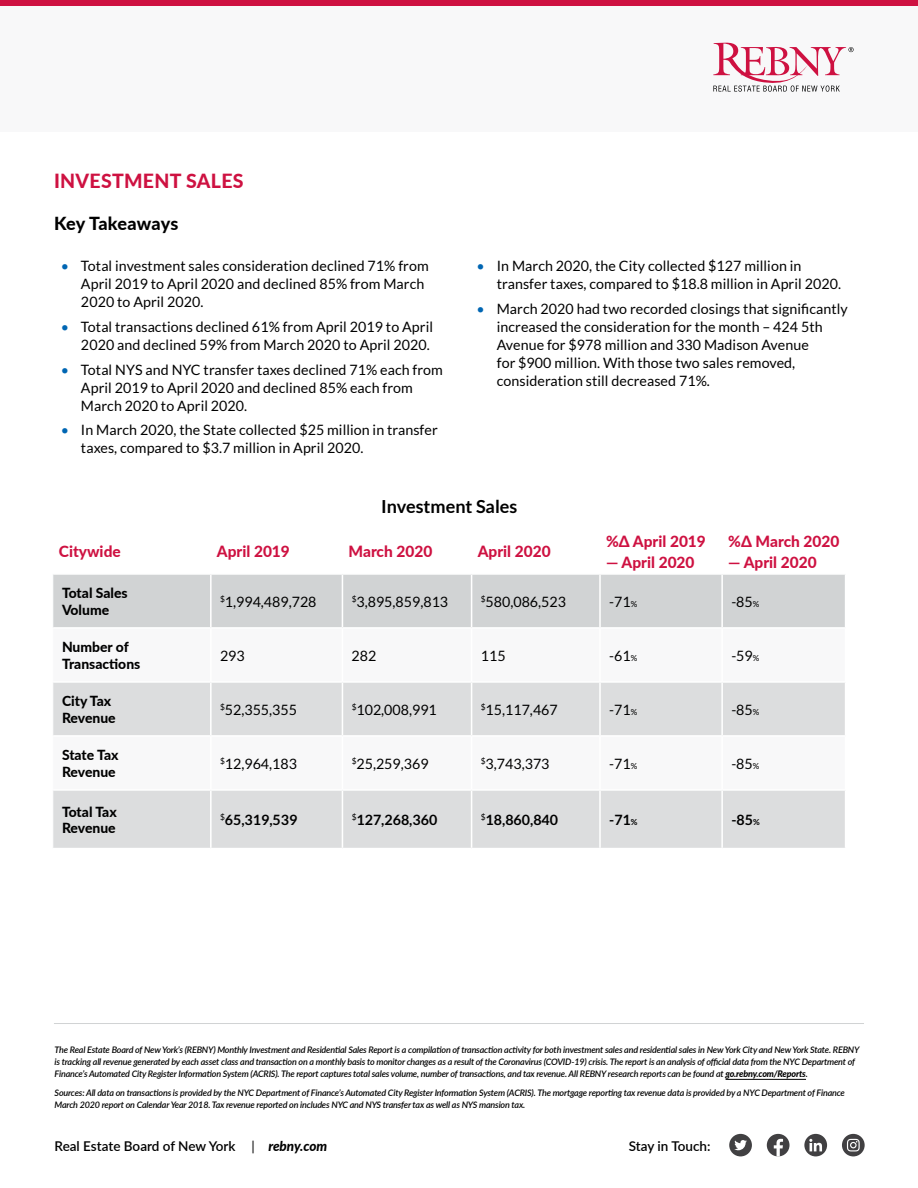
<style>
.page{position:relative;width:918px;height:1188px;background:#fff}
.page>*{position:absolute;margin:0;border:0;box-sizing:border-box;transform-origin:0 0}
.t1{font:800 19.5px "Lato";letter-spacing:.015em;color:#ce1141}
.t2{font:700 18px "Lato";color:#000}
.t3{font:800 18px "Lato";color:#000}
.t4{font:800 15.45px "Lato";color:#ce1141}
.t5{font:14.25px/18px "Lato";letter-spacing:.005em;color:#000}
.t6{font:700 14.25px "Lato";color:#000}
.t7{font:800 13.95px/16.6px "Lato";color:#000}
.t8{font:600 13.5px "Lato";color:#000}
.t9{font:italic 600 9px/12px "Lato";letter-spacing:-.02em;color:#000}
.s1{color:#0066b3}
.s2{font-size:8.25px}
.s3{font-weight:800}
.s4{font-weight:400}
.s5{font-weight:800;font-style:italic}
</style>
<div class="page">
<hr style="left:726px;top:1079px;width:80px;height:1px;background:#000">
<hr style="left:54px;top:1023px;width:810px;height:1px;background:#d1d3d4">
<div style="left:729px;top:1134px;width:23px;height:22px;background:#414042;border-radius:50%"></div>
<svg style="left:734px;top:1140px;width:13px;height:10px"></svg>
<div style="left:804px;top:1134px;width:23px;height:22px;background:#414042;border-radius:50%"></div>
<svg style="left:809px;top:1139px;width:13px;height:12px"></svg>
<div style="left:842px;top:1134px;width:23px;height:22px;background:#414042;border-radius:50%"></div>
<svg style="left:847px;top:1139px;width:13px;height:12px"></svg>
<div style="left:767px;top:1134px;width:23px;height:22px;background:#414042;border-radius:50%"></div>
<svg style="left:774px;top:1139px;width:9px;height:18px"></svg>
<div style="left:0;top:4px;width:918px;height:128px;background:#f8f8f9"></div>
<svg style="left:713px;top:43px;width:141px;height:49px"></svg>
<div style="left:0;top:0;width:918px;height:6px;background:#ce1141"></div>
<svg style="left:53px;top:575px;width:792px;height:160px"></svg>
<div style="left:53px;top:791px;width:792px;height:57px;background:#dcddde"></div>
<hr style="left:210px;top:575px;width:2px;height:52px;background:#fff">
<hr style="left:342px;top:575px;width:1px;height:52px;background:#fff">
<hr style="left:471px;top:575px;width:1px;height:52px;background:#fff">
<hr style="left:599px;top:575px;width:2px;height:52px;background:#fff">
<hr style="left:721px;top:575px;width:2px;height:52px;background:#fff">
<hr style="left:53px;top:627px;width:158px;height:2px;background:#fff">
<hr style="left:211px;top:627px;width:131px;height:2px;background:#fff">
<hr style="left:210px;top:629px;width:2px;height:52px;background:#fff">
<hr style="left:342px;top:627px;width:130px;height:2px;background:#fff">
<hr style="left:342px;top:629px;width:1px;height:52px;background:#fff">
<hr style="left:472px;top:627px;width:128px;height:2px;background:#fff">
<hr style="left:471px;top:629px;width:1px;height:52px;background:#fff">
<hr style="left:600px;top:627px;width:122px;height:2px;background:#fff">
<hr style="left:599px;top:629px;width:2px;height:52px;background:#fff">
<hr style="left:722px;top:627px;width:124px;height:2px;background:#fff">
<hr style="left:721px;top:629px;width:2px;height:52px;background:#fff">
<hr style="left:53px;top:681px;width:158px;height:2px;background:#fff">
<hr style="left:211px;top:681px;width:131px;height:2px;background:#fff">
<hr style="left:210px;top:683px;width:2px;height:52px;background:#fff">
<hr style="left:342px;top:681px;width:130px;height:2px;background:#fff">
<hr style="left:342px;top:683px;width:1px;height:52px;background:#fff">
<hr style="left:472px;top:681px;width:128px;height:2px;background:#fff">
<hr style="left:471px;top:683px;width:1px;height:52px;background:#fff">
<hr style="left:600px;top:681px;width:122px;height:2px;background:#fff">
<hr style="left:599px;top:683px;width:2px;height:52px;background:#fff">
<hr style="left:722px;top:681px;width:124px;height:2px;background:#fff">
<hr style="left:721px;top:683px;width:2px;height:52px;background:#fff">
<hr style="left:210px;top:791px;width:2px;height:57px;background:#fff">
<hr style="left:342px;top:791px;width:1px;height:57px;background:#fff">
<hr style="left:471px;top:791px;width:1px;height:57px;background:#fff">
<hr style="left:599px;top:791px;width:2px;height:57px;background:#fff">
<hr style="left:721px;top:791px;width:2px;height:57px;background:#fff">
<h1 class="t1" style="left:54px;top:166px;width:191px">INVESTMENT SALES</h1>
<h2 class="t3" style="left:54px;top:210px;width:126px">Key Takeaways</h2>
<h3 class="t5" style="left:81px;top:257px;width:349px;text-indent:-20px"><span class="s1">•</span> Total investment sales consideration declined 71% from<br>April 2019 to April 2020 and declined 85% from March<br>2020 to April 2020.</h3>
<h3 class="t5" style="left:61px;top:318px;width:374px;text-align:right"><span class="s1">•</span> Total transactions declined 61% from April 2019 to April<br>2020 and declined 59% from March 2020 to April 2020.</h3>
<h3 class="t5" style="left:81px;top:360px;width:363px;text-indent:-20px"><span class="s1">•</span> Total NYS and NYC transfer taxes declined 71% each from<br>April 2019 to April 2020 and declined 85% each from<br>March 2020 to April 2020.</h3>
<h3 class="t5" style="left:81px;top:421px;width:358px;text-indent:-20px"><span class="s1">•</span> In March 2020, the State collected $25 million in transfer taxes, compared to $3.7 million in April 2020.</h3>
<h3 class="t5" style="left:497px;top:257px;width:346px;text-indent:-20px"><span class="s1">•</span> In March 2020, the City collected $127 million in transfer taxes, compared to $18.8 million in April 2020.</h3>
<p class="t5" style="left:497px;top:300px;width:353px;text-indent:-20px"><span class="s1">•</span> March 2020 had two recorded closings that significantly increased the consideration for the month – 424 5th Avenue for $978 million and 330 Madison Avenue<br>for $900 million. With those two sales removed, consideration still decreased 71%.</p>
<h2 class="t2" style="left:381px;top:496px;width:138px">Investment Sales</h2>
<h3 class="t4" style="left:59px;top:540px;width:63px">Citywide</h3>
<h3 class="t4" style="left:217px;top:540px;width:74px">April 2019</h3>
<h3 class="t4" style="left:349px;top:540px;width:85px">March 2020</h3>
<h3 class="t4" style="left:478px;top:540px;width:74px">April 2020</h3>
<h3 class="t4" style="left:606px;top:530px;width:101px">%∆ April 2019</h3>
<h3 class="t4" style="left:606px;top:551px;width:90px">— April 2020</h3>
<h3 class="t4" style="left:728px;top:530px;width:113px">%∆ March 2020</h3>
<h3 class="t4" style="left:728px;top:551px;width:90px">— April 2020</h3>
<h3 class="t7" style="left:62px;top:584px;width:67px">Total Sales<br>Volume</h3>
<h3 class="t5" style="left:220px;top:592px;width:98px"><sup>$</sup>1,994,489,728</h3>
<h3 class="t5" style="left:352px;top:592px;width:98px"><sup>$</sup>3,895,859,813</h3>
<h3 class="t5" style="left:481px;top:592px;width:87px"><sup>$</sup>580,086,523</h3>
<h3 class="t5" style="left:609px;top:592px;width:30px">-71<span class="s2">%</span></h3>
<h3 class="t5" style="left:731px;top:592px;width:30px">-85<span class="s2">%</span></h3>
<h3 class="t7" style="left:62px;top:638px;width:80px">Number of<br>Transactions</h3>
<h3 class="t5" style="left:220px;top:646px;width:26px">293</h3>
<h3 class="t5" style="left:352px;top:646px;width:26px">282</h3>
<h3 class="t5" style="left:481px;top:646px;width:26px">115</h3>
<h3 class="t5" style="left:609px;top:646px;width:30px">-61<span class="s2">%</span></h3>
<h3 class="t5" style="left:731px;top:646px;width:30px">-59<span class="s2">%</span></h3>
<h3 class="t7" style="left:62px;top:692px;width:55px">City Tax<br>Revenue</h3>
<h3 class="t5" style="left:220px;top:700px;width:78px"><sup>$</sup>52,355,355</h3>
<h3 class="t5" style="left:352px;top:700px;width:87px"><sup>$</sup>102,008,991</h3>
<h3 class="t5" style="left:481px;top:700px;width:78px"><sup>$</sup>15,117,467</h3>
<h3 class="t5" style="left:609px;top:700px;width:30px">-71<span class="s2">%</span></h3>
<h3 class="t5" style="left:731px;top:700px;width:30px">-85<span class="s2">%</span></h3>
<h3 class="t7" style="left:62px;top:746px;width:58px">State Tax<br>Revenue</h3>
<h3 class="t5" style="left:220px;top:754px;width:78px"><sup>$</sup>12,964,183</h3>
<h3 class="t5" style="left:352px;top:754px;width:78px"><sup>$</sup>25,259,369</h3>
<h3 class="t5" style="left:481px;top:754px;width:70px"><sup>$</sup>3,743,373</h3>
<h3 class="t5" style="left:609px;top:754px;width:30px">-71<span class="s2">%</span></h3>
<h3 class="t5" style="left:731px;top:754px;width:30px">-85<span class="s2">%</span></h3>
<h3 class="t7" style="left:62px;top:803px;width:56px">Total Tax<br>Revenue</h3>
<h3 class="t6" style="left:220px;top:812px;width:79px"><sup>$</sup>65,319,539</h3>
<h3 class="t6" style="left:352px;top:812px;width:87px"><sup>$</sup>127,268,360</h3>
<h3 class="t6" style="left:481px;top:812px;width:79px"><sup>$</sup>18,860,840</h3>
<h3 class="t6" style="left:609px;top:812px;width:30px">-71<span class="s2">%</span></h3>
<h3 class="t6" style="left:731px;top:812px;width:30px">-85<span class="s2">%</span></h3>
<p class="t9" style="left:55px;top:1044px;width:806px">The Real Estate Board of New York’s (REBNY) Monthly Investment and Residential Sales Report is a compilation of transaction activity for both investment sales and residential sales in New York City and New York State. REBNY is tracking all revenue generated by each asset class and transaction on a monthly basis to monitor changes as a result of the Coronavirus (COVID-19) crisis. The report is an analysis of official data from the NYC Department of<br>Finance’s Automated City Register Information System (ACRIS). The report captures total sales volume, number of transactions, and tax revenue. All REBNY research reports can be found at <span class="s3">go.rebny.com/Reports</span>.</p>
<p class="t9" style="left:55px;top:1086px;width:792px">Sources: All data on transactions is provided by the NYC Department of Finance’s Automated City Register Information System (ACRIS). The mortgage reporting tax revenue data is provided by a NYC Department of Finance<br>March 2020 report on Calendar Year 2018. Tax revenue reported on includes NYC and NYS transfer tax as well as NYS mansion tax.</p>
<h3 class="t8" style="left:55px;top:1136px;width:274px">Real Estate Board of New York <span class="s4">|</span> <span class="s5">rebny.com</span></h3>
<h3 class="t8" style="left:629px;top:1136px;width:83px">Stay in Touch:</h3>
</div>
